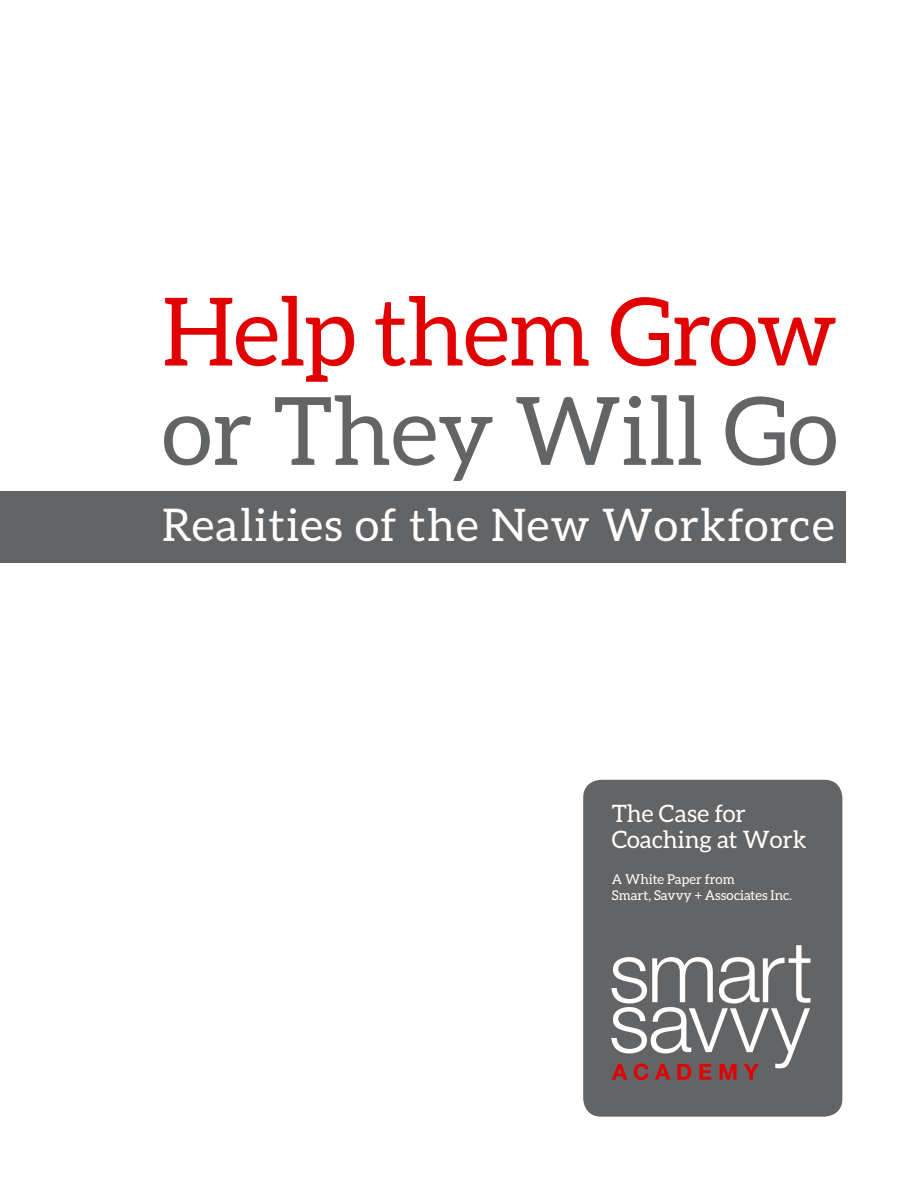
<style>
.page{position:relative;width:918px;height:1188px;background:#fff}
.page>*{position:absolute;margin:0;border:0;box-sizing:border-box;transform-origin:0 0}
.t1{font:94.5px "Aleo";letter-spacing:-.01em;color:#e10102}
.t2{font:94.5px "Aleo";color:#636466}
.t3{font:45px "Aleo";letter-spacing:.03em;color:#fff}
.t4{font:24px/25.5px "Aleo";color:#fff}
.t5{font:13.5px/16.2px "Aleo";color:#fff}
</style>
<div class="page">
<div style="left:0;top:491px;width:846px;height:71px;background:#636466"></div>
<div style="left:583px;top:780px;width:259px;height:337px;background:#636466;border-radius:18px"></div>
<svg style="left:611px;top:945px;width:199px;height:135px"></svg>
<h1 class="t1" style="left:162px;top:279px;width:677px">Help them Grow</h1>
<h1 class="t2" style="left:162px;top:378px;width:677px">or They Will Go</h1>
<h2 class="t3" style="left:162px;top:500px;width:674px">Realities of the New Workforce</h2>
<h3 class="t4" style="left:612px;top:800px;width:196px">The Case for<br>Coaching at Work</h3>
<p class="t5" style="left:612px;top:871px;width:182px">A White Paper from<br>Smart, Savvy + Associates Inc.</p>
</div>
